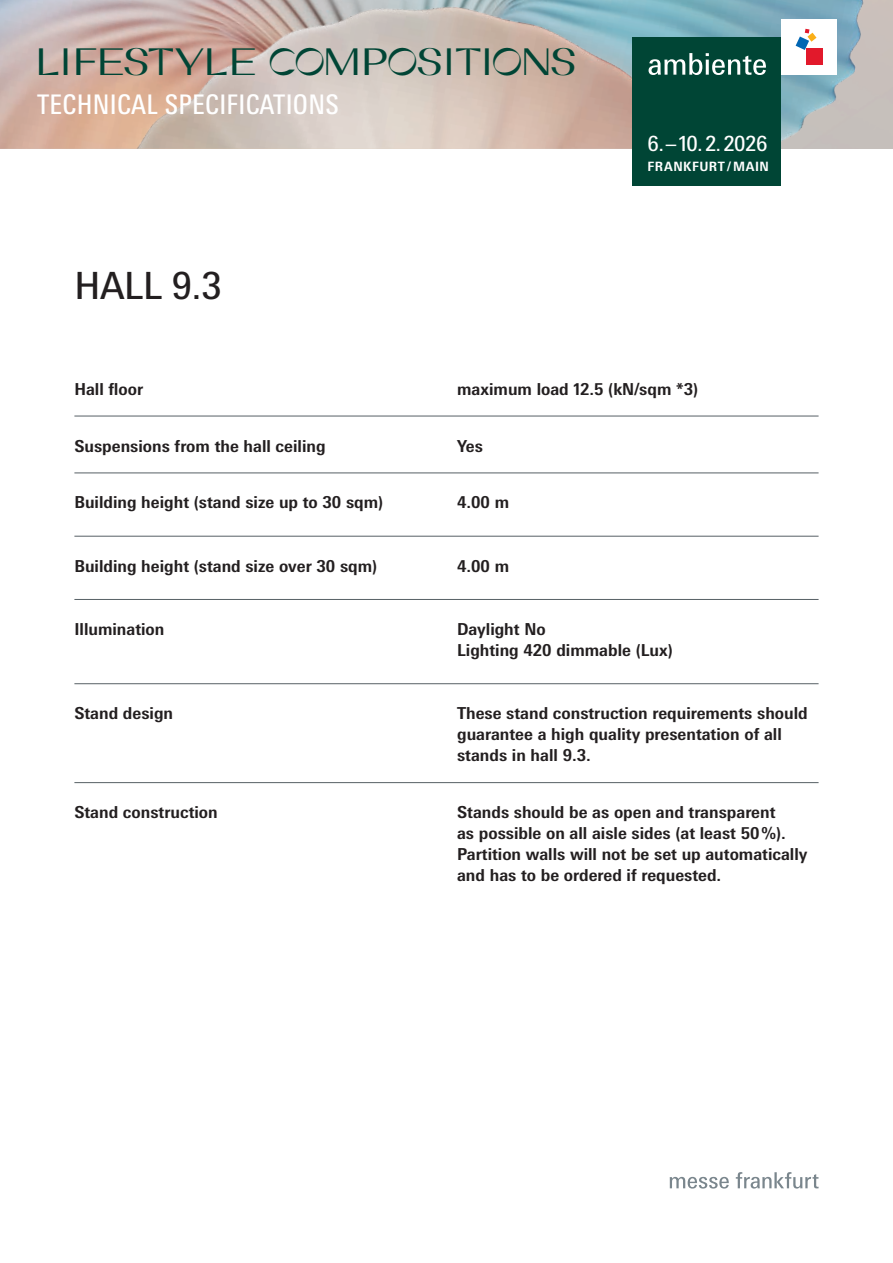
<style>
.page{position:relative;width:893px;height:1263px;background:#fff}
.page>*{position:absolute;margin:0;border:0;box-sizing:border-box;transform-origin:0 0}
.t1{font:38.1px "Gaia Display";letter-spacing:.01em;color:#004535}
.t2{font:37.5px "Messe Univers";color:#231f20}
.t3{font:condensed 27px "Messe Univers";letter-spacing:.01em;color:#fff}
.t4{font:21px "Messe Univers";letter-spacing:-.02em;color:#fff}
.t5{font:700 16.5px/21px "Messe Univers";color:#231f20}
.t6{font:700 12.9px "Messe Univers";letter-spacing:.045em;color:#fff}
</style>
<div class="page">
<svg style="left:670px;top:1177px;width:59px;height:11px"></svg>
<svg style="left:736px;top:1172px;width:83px;height:16px"></svg>
<img style="left:1px;top:0;width:863px;height:149px">
<div style="left:781px;top:19px;width:56px;height:55px;background:#fff"></div>
<div style="left:807px;top:48px;width:16px;height:16px;background:#e2192b"></div>
<svg style="left:796px;top:29px;width:20px;height:21px"></svg>
<div style="left:632px;top:37px;width:149px;height:149px;background:#004535"></div>
<svg style="left:649px;top:53px;width:117px;height:22px"></svg>
<hr style="left:74px;top:416px;width:745px;height:1px;background:#576065">
<hr style="left:74px;top:472px;width:745px;height:1px;background:#576065">
<hr style="left:74px;top:536px;width:745px;height:1px;background:#576065">
<hr style="left:74px;top:599px;width:745px;height:1px;background:#576065">
<hr style="left:74px;top:683px;width:745px;height:1px;background:#576065">
<hr style="left:74px;top:782px;width:745px;height:1px;background:#576065">
<h1 class="t1" style="left:36px;top:41px;width:541px">LIFESTYLE COMPOSITIONS</h1>
<h3 class="t3" style="left:37px;top:87px;width:303px">TECHNICAL SPECIFICATIONS</h3>
<h2 class="t2" style="left:74px;top:263px;width:149px">HALL 9.3</h2>
<p class="t4" style="left:648px;top:131px;width:121px">6.–10.2.2026</p>
<p class="t6" style="left:648px;top:158px;width:123px">FRANKFURT / MAIN</p>
<p class="t5" style="left:74px;top:378px;width:70px">Hall floor</p>
<p class="t5" style="left:457px;top:378px;width:242px">maximum load 12.5 (kN/sqm *3)</p>
<p class="t5" style="left:74px;top:435px;width:253px">Suspensions from the hall ceiling</p>
<p class="t5" style="left:457px;top:435px;width:27px">Yes</p>
<p class="t5" style="left:74px;top:492px;width:310px">Building height (stand size up to 30 sqm)</p>
<p class="t5" style="left:457px;top:492px;width:54px">4.00 m</p>
<p class="t5" style="left:74px;top:555px;width:304px">Building height (stand size over 30 sqm)</p>
<p class="t5" style="left:457px;top:555px;width:54px">4.00 m</p>
<p class="t5" style="left:74px;top:618px;width:92px">Illumination</p>
<p class="t5" style="left:457px;top:618px;width:217px">Daylight No<br>Lighting 420 dimmable (Lux)</p>
<p class="t5" style="left:74px;top:703px;width:100px">Stand design</p>
<p class="t5" style="left:457px;top:703px;width:352px">These stand construction requirements should guarantee a high quality presentation of all stands in hall 9.3.</p>
<p class="t5" style="left:74px;top:801px;width:145px">Stand construction</p>
<p class="t5" style="left:457px;top:801px;width:352px">Stands should be as open and transparent<br>as possible on all aisle sides (at least 50%).<br>Partition walls will not be set up automatically and has to be ordered if requested.</p>
</div>
